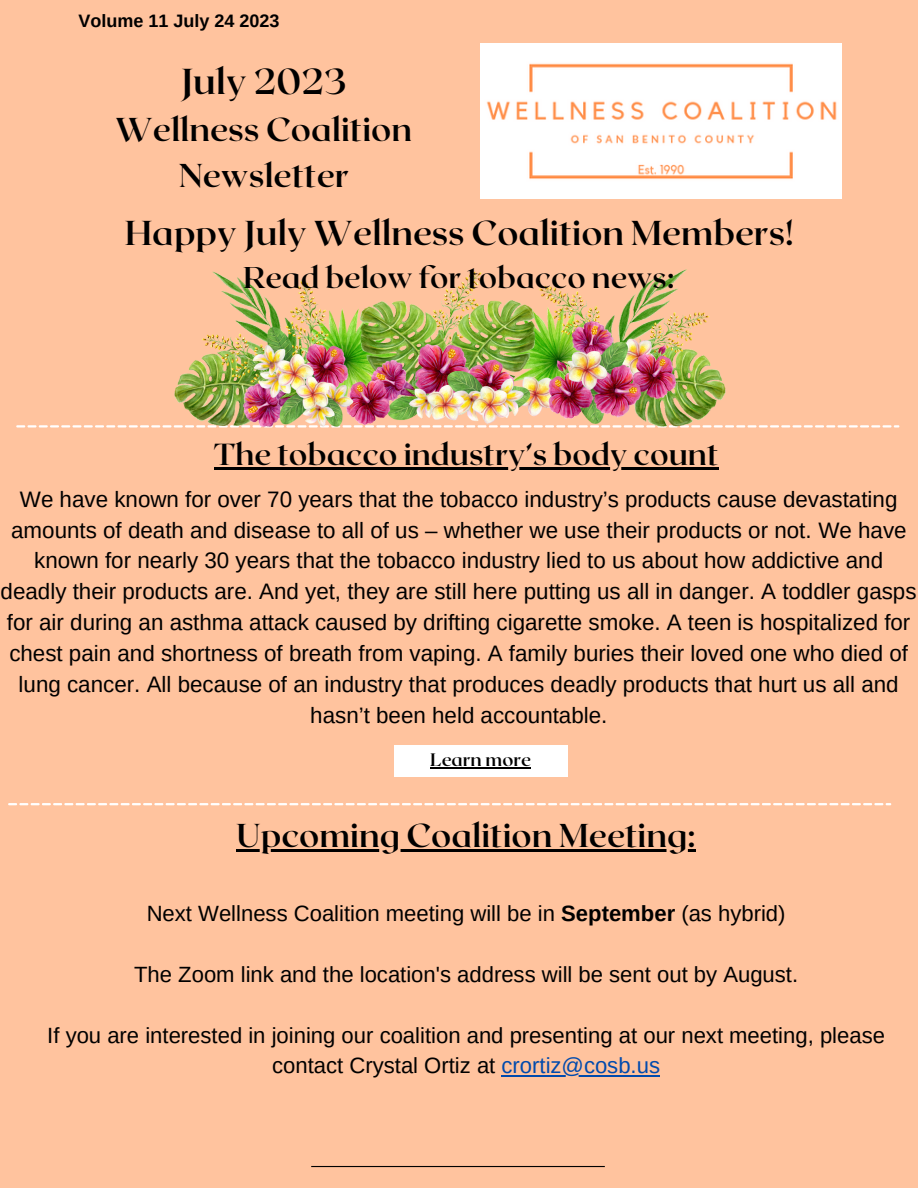
<style>
.page{position:relative;width:918px;height:1188px;background:#ffc39e}
.page>*{position:absolute;margin:0;border:0;box-sizing:border-box;transform-origin:0 0}
.t1{font:700 36px "Roxborough CF";color:#000}
.t2{font:700 34.5px "Roxborough CF";color:#000}
.t3{font:700 33px/46.2px "Roxborough CF";color:#000;text-align:center}
.t4{font:700 30.45px "Roxborough CF";color:#000}
.t5{font:700 30px "Roxborough CF";color:#000}
.t6{font:22.35px/30.9px "Arimo";color:#000;text-align:center}
.t7{font:22.05px/30.5px "Arimo";color:#000;text-align:center}
.t8{font:700 18px "Arimo";color:#000}
.t9{font:700 18px "Roxborough CF";color:#000}
.s1{font-weight:700}
.s2{color:#004aad}
</style>
<div class="page">
<hr style="left:311px;top:1166px;width:294px;height:1px;background:#000">
<svg style="left:16px;top:425px;width:883px;height:3px"></svg>
<svg style="left:8px;top:803px;width:883px;height:2px"></svg>
<div style="left:394px;top:745px;width:173px;height:32px;background:#fff"></div>
<img style="left:481px;top:43px;width:361px;height:155px">
<hr style="left:214px;top:467px;width:505px;height:2px;background:#000">
<img style="left:174px;top:270px;width:551px;height:157px">
<hr style="left:236px;top:849px;width:460px;height:3px;background:#000">
<hr style="left:502px;top:1075px;width:158px;height:2px;background:#004aad">
<hr style="left:430px;top:767px;width:101px;height:1px;background:#000">
<p class="t8" style="left:79px;top:11px;width:202px">Volume 11 July 24 2023</p>
<p class="t1" style="left:181px;top:58px;width:167px">July 2023</p>
<p class="t3" style="left:115px;top:105px;width:298px">Wellness Coalition<br>Newsletter</p>
<p class="t2" style="left:125px;top:210px;width:670px">Happy July Wellness Coalition Members!</p>
<p class="t5" style="left:243px;top:258px;width:433px">Read below for tobacco news:</p>
<p class="t4" style="left:214px;top:434px;width:506px">The tobacco industry’s body count</p>
<p class="t6" style="left:1px;top:483px;width:917px">We have known for over 70 years that the tobacco industry’s products cause devastating amounts of death and disease to all of us – whether we use their products or not. We have known for nearly 30 years that the tobacco industry lied to us about how addictive and deadly their products are. And yet, they are still here putting us all in danger. A toddler gasps for air during an asthma attack caused by drifting cigarette smoke. A teen is hospitalized for chest pain and shortness of breath from vaping. A family buries their loved one who died of lung cancer. All because of an industry that produces deadly products that hurt us all and hasn’t been held accountable.</p>
<p class="t9" style="left:430px;top:748px;width:102px">Learn more</p>
<p class="t3" style="left:236px;top:811px;width:461px">Upcoming Coalition Meeting:</p>
<p class="t7" style="left:147px;top:898px;width:640px">Next Wellness Coalition meeting will be in <span class="s1">September</span> (as hybrid)</p>
<p class="t7" style="left:134px;top:959px;width:666px">The Zoom link and the location's address will be sent out by August.</p>
<p class="t7" style="left:47px;top:1020px;width:839px">If you are interested in joining our coalition and presenting at our next meeting, please contact Crystal Ortiz at <span class="s2">crortiz@cosb.us</span></p>
</div>
